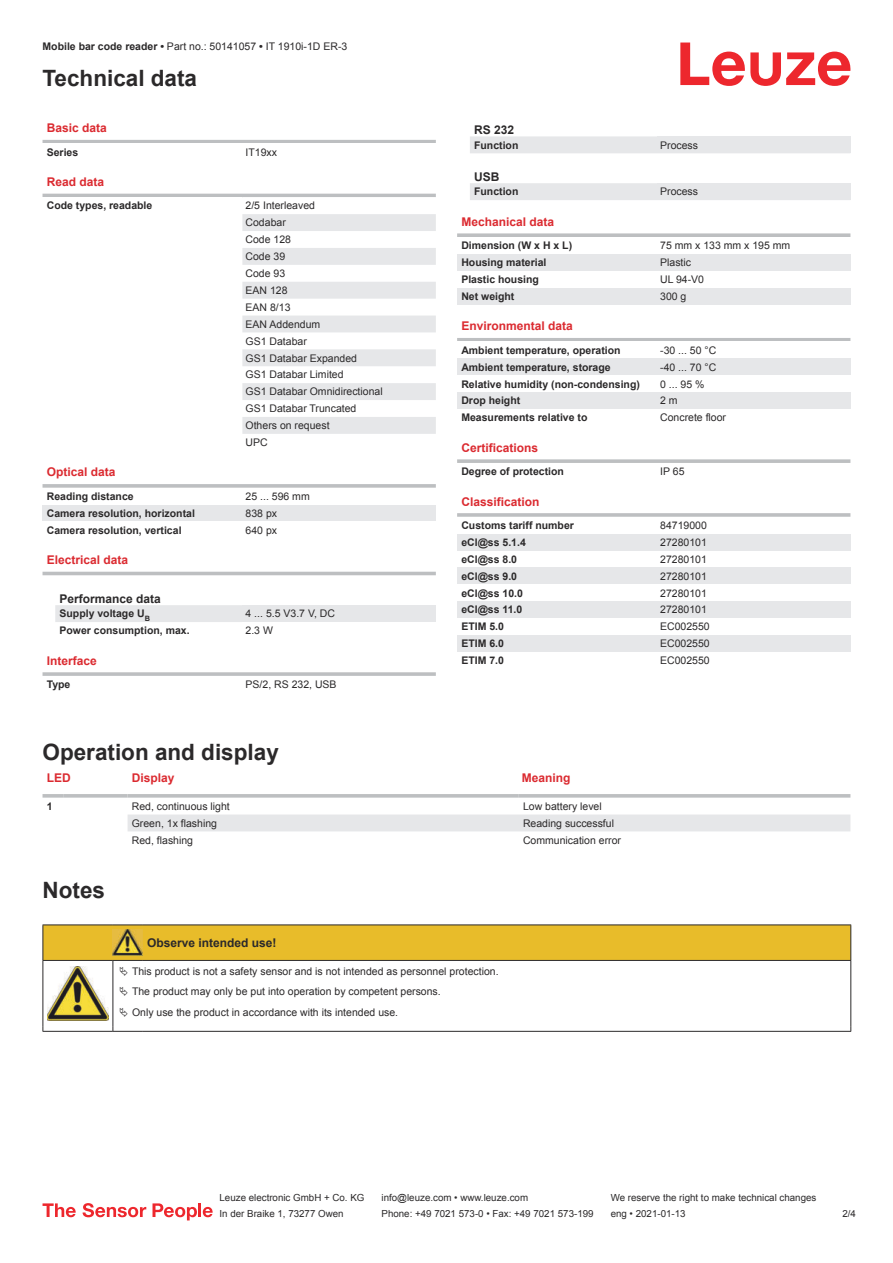
<style>
.page{position:relative;width:893px;height:1263px;background:#fff}
.page>*{position:absolute;margin:0;border:0;box-sizing:border-box;transform-origin:0 0}
.t1{font:700 22.5px "Arial";color:#2b292a}
.t2{font:700 12px "Arial";color:#db2a30}
.t3{font:700 12px "Arial";color:#2b292a}
.t4{font:10.5px/17px "Arial";color:#2b292a}
.t5{font:700 10.5px "Arial";color:#2b292a}
.t6{font:9.75px "Arial";color:#2b292a}
.s1{font-weight:700}
</style>
<div class="page">
<svg style="left:680px;top:43px;width:170px;height:43px"></svg>
<svg style="left:43px;top:575px;width:393px;height:47px"></svg>
<hr style="left:43px;top:140px;width:393px;height:3px;background:#bdbfc1">
<hr style="left:43px;top:194px;width:393px;height:3px;background:#bdbfc1">
<svg style="left:242px;top:214px;width:194px;height:220px"></svg>
<svg style="left:43px;top:484px;width:393px;height:4px;background:#c3c5c7"></svg>
<div style="left:43px;top:505px;width:199px;height:16px;background:#e6e7e9"></div>
<div style="left:242px;top:505px;width:194px;height:16px;background:#e6e7e9"></div>
<hr style="left:43px;top:572px;width:393px;height:3px;background:#bdbfc1">
<div style="left:242px;top:605px;width:194px;height:17px;background:#e6e7e9"></div>
<hr style="left:43px;top:672px;width:393px;height:4px;background:#c5c7c9">
<svg style="left:127px;top:815px;width:723px;height:17px"></svg>
<div style="left:128px;top:814px;width:722px;height:17px;background:#e6e7e9"></div>
<svg style="left:43px;top:794px;width:21px;height:4px"></svg>
<svg style="left:64px;top:794px;width:64px;height:4px"></svg>
<svg style="left:128px;top:794px;width:391px;height:4px;background:#c3c5c7"></svg>
<svg style="left:519px;top:794px;width:331px;height:4px"></svg>
<svg style="left:470px;top:136px;width:187px;height:64px;fill:#e8e9eb"></svg>
<div style="left:657px;top:136px;width:193px;height:17px;background:#e6e7e9"></div>
<div style="left:657px;top:183px;width:193px;height:17px;background:#e6e7e9"></div>
<svg style="left:457px;top:233px;width:393px;height:4px;background:#c4c5c7"></svg>
<div style="left:457px;top:254px;width:200px;height:17px;background:#e6e7e9"></div>
<div style="left:657px;top:254px;width:193px;height:17px;background:#e6e7e9"></div>
<div style="left:457px;top:288px;width:200px;height:17px;background:#e6e7e9"></div>
<div style="left:657px;top:288px;width:193px;height:17px;background:#e6e7e9"></div>
<hr style="left:457px;top:338px;width:393px;height:3px;background:#bdbfc1">
<div style="left:457px;top:358px;width:200px;height:17px;background:#e6e7e9"></div>
<div style="left:657px;top:358px;width:193px;height:17px;background:#e6e7e9"></div>
<div style="left:457px;top:392px;width:200px;height:17px;background:#e6e7e9"></div>
<div style="left:657px;top:392px;width:193px;height:17px;background:#e6e7e9"></div>
<svg style="left:457px;top:459px;width:393px;height:4px;background:#c3c5c7"></svg>
<hr style="left:457px;top:513px;width:393px;height:4px;background:#c6c8c9">
<div style="left:457px;top:534px;width:200px;height:16px;background:#e6e7e9"></div>
<div style="left:657px;top:534px;width:193px;height:16px;background:#e6e7e9"></div>
<div style="left:457px;top:567px;width:200px;height:17px;background:#e6e7e9"></div>
<div style="left:657px;top:567px;width:193px;height:17px;background:#e6e7e9"></div>
<div style="left:457px;top:601px;width:200px;height:17px;background:#e6e7e9"></div>
<div style="left:657px;top:601px;width:193px;height:17px;background:#e6e7e9"></div>
<div style="left:457px;top:635px;width:200px;height:17px;background:#e6e7e9"></div>
<div style="left:657px;top:635px;width:193px;height:17px;background:#e6e7e9"></div>
<svg style="left:43px;top:1203px;width:33px;height:14px"></svg>
<svg style="left:83px;top:1203px;width:63px;height:14px"></svg>
<svg style="left:153px;top:1203px;width:44px;height:17px"></svg>
<hr style="left:198px;top:1203px;width:3px;height:14px;background:#ed272d">
<svg style="left:203px;top:1207px;width:10px;height:10px"></svg>
<hr style="left:43px;top:924px;width:70px;height:1px;background:#2b292a">
<hr style="left:113px;top:924px;width:30px;height:1px;background:#2b292a">
<hr style="left:143px;top:924px;width:708px;height:1px;background:#2b292a">
<hr style="left:43px;top:1031px;width:70px;height:1px;background:#2b292a">
<hr style="left:113px;top:1031px;width:30px;height:1px;background:#2b292a">
<hr style="left:143px;top:1031px;width:708px;height:1px;background:#2b292a">
<svg style="left:43px;top:925px;width:808px;height:106px"></svg>
<p class="t4" style="left:43px;top:39px;width:306px"><span class="s1">Mobile bar code reader •</span> Part no.: 50141057 <span class="s1">•</span> IT 1910i-1D ER-3</p>
<h1 class="t1" style="left:43px;top:70px;width:156px">Technical data</h1>
<p class="t2" style="left:47px;top:123px;width:62px">Basic data</p>
<p class="t5" style="left:47px;top:148px;width:33px">Series</p>
<p class="t4" style="left:246px;top:144px;width:33px">IT19xx</p>
<p class="t2" style="left:47px;top:177px;width:59px">Read data</p>
<p class="t5" style="left:47px;top:202px;width:107px">Code types, readable</p>
<p class="t4" style="left:246px;top:198px;width:139px">2/5 Interleaved<br>Codabar<br>Code 128<br>Code 39<br>Code 93<br>EAN 128<br>EAN 8/13<br>EAN Addendum<br>GS1 Databar<br>GS1 Databar Expanded<br>GS1 Databar Limited<br>GS1 Databar Omnidirectional<br>GS1 Databar Truncated<br>Others on request<br>UPC</p>
<p class="t2" style="left:47px;top:468px;width:70px">Optical data</p>
<p class="t5" style="left:47px;top:492px;width:88px">Reading distance</p>
<p class="t4" style="left:246px;top:489px;width:66px">25 ... 596 mm</p>
<p class="t5" style="left:47px;top:509px;width:150px">Camera resolution, horizontal</p>
<p class="t4" style="left:246px;top:506px;width:33px">838 px</p>
<p class="t5" style="left:47px;top:526px;width:136px">Camera resolution, vertical</p>
<p class="t4" style="left:246px;top:522px;width:33px">640 px</p>
<p class="t2" style="left:47px;top:555px;width:83px">Electrical data</p>
<p class="t3" style="left:60px;top:594px;width:103px">Performance data</p>
<p class="t5" style="left:60px;top:610px;width:92px">Supply voltage U<sub>B</sub></p>
<p class="t4" style="left:246px;top:606px;width:91px">4 ... 5.5 V3.7 V, DC</p>
<p class="t5" style="left:60px;top:627px;width:132px">Power consumption, max.</p>
<p class="t4" style="left:246px;top:623px;width:29px">2.3 W</p>
<p class="t2" style="left:47px;top:656px;width:52px">Interface</p>
<p class="t5" style="left:47px;top:680px;width:25px">Type</p>
<p class="t4" style="left:246px;top:677px;width:93px">PS/2, RS 232, USB</p>
<p class="t3" style="left:474px;top:126px;width:42px">RS 232</p>
<p class="t5" style="left:474px;top:141px;width:46px">Function</p>
<p class="t4" style="left:660px;top:137px;width:39px">Process</p>
<p class="t3" style="left:474px;top:172px;width:27px">USB</p>
<p class="t5" style="left:474px;top:188px;width:46px">Function</p>
<p class="t4" style="left:660px;top:184px;width:39px">Process</p>
<p class="t2" style="left:461px;top:217px;width:94px">Mechanical data</p>
<p class="t5" style="left:461px;top:242px;width:112px">Dimension (W x H x L)</p>
<p class="t4" style="left:660px;top:238px;width:132px">75 mm x 133 mm x 195 mm</p>
<p class="t5" style="left:461px;top:258px;width:87px">Housing material</p>
<p class="t4" style="left:660px;top:255px;width:32px">Plastic</p>
<p class="t5" style="left:461px;top:275px;width:79px">Plastic housing</p>
<p class="t4" style="left:660px;top:272px;width:45px">UL 94-V0</p>
<p class="t5" style="left:461px;top:292px;width:55px">Net weight</p>
<p class="t4" style="left:660px;top:289px;width:28px">300 g</p>
<p class="t2" style="left:461px;top:322px;width:113px">Environmental data</p>
<p class="t5" style="left:461px;top:346px;width:161px">Ambient temperature, operation</p>
<p class="t4" style="left:660px;top:342px;width:58px">-30 ... 50 °C</p>
<p class="t5" style="left:461px;top:363px;width:151px">Ambient temperature, storage</p>
<p class="t4" style="left:660px;top:359px;width:58px">-40 ... 70 °C</p>
<p class="t5" style="left:461px;top:380px;width:180px">Relative humidity (non-condensing)</p>
<p class="t4" style="left:660px;top:376px;width:46px">0 ... 95 %</p>
<p class="t5" style="left:461px;top:397px;width:60px">Drop height</p>
<p class="t4" style="left:660px;top:393px;width:19px">2 m</p>
<p class="t5" style="left:461px;top:414px;width:128px">Measurements relative to</p>
<p class="t4" style="left:660px;top:410px;width:67px">Concrete floor</p>
<p class="t2" style="left:461px;top:443px;width:78px">Certifications</p>
<p class="t5" style="left:461px;top:467px;width:104px">Degree of protection</p>
<p class="t4" style="left:660px;top:464px;width:26px">IP 65</p>
<p class="t2" style="left:461px;top:497px;width:80px">Classification</p>
<p class="t5" style="left:461px;top:521px;width:114px">Customs tariff number</p>
<p class="t4" style="left:660px;top:518px;width:48px">84719000</p>
<p class="t5" style="left:461px;top:538px;width:66px">eCl@ss 5.1.4</p>
<p class="t4" style="left:660px;top:535px;width:48px">27280101</p>
<p class="t5" style="left:461px;top:555px;width:57px">eCl@ss 8.0</p>
<p class="t4" style="left:660px;top:551px;width:48px">27280101</p>
<p class="t5" style="left:461px;top:572px;width:57px">eCl@ss 9.0</p>
<p class="t4" style="left:660px;top:568px;width:48px">27280101</p>
<p class="t5" style="left:461px;top:589px;width:63px">eCl@ss 10.0</p>
<p class="t4" style="left:660px;top:585px;width:48px">27280101</p>
<p class="t5" style="left:461px;top:606px;width:63px">eCl@ss 11.0</p>
<p class="t4" style="left:660px;top:602px;width:48px">27280101</p>
<p class="t5" style="left:461px;top:623px;width:44px">ETIM 5.0</p>
<p class="t4" style="left:660px;top:619px;width:51px">EC002550</p>
<p class="t5" style="left:461px;top:640px;width:44px">ETIM 6.0</p>
<p class="t4" style="left:660px;top:636px;width:51px">EC002550</p>
<p class="t5" style="left:461px;top:656px;width:44px">ETIM 7.0</p>
<p class="t4" style="left:660px;top:653px;width:51px">EC002550</p>
<h1 class="t1" style="left:43px;top:744px;width:238px">Operation and display</h1>
<p class="t2" style="left:47px;top:773px;width:25px">LED</p>
<p class="t2" style="left:132px;top:773px;width:44px">Display</p>
<p class="t2" style="left:522px;top:773px;width:50px">Meaning</p>
<p class="t5" style="left:47px;top:802px;width:7px">1</p>
<p class="t4" style="left:132px;top:799px;width:100px">Red, continuous light</p>
<p class="t4" style="left:523px;top:799px;width:80px">Low battery level</p>
<p class="t4" style="left:132px;top:815px;width:87px">Green, 1x flashing</p>
<p class="t4" style="left:523px;top:815px;width:93px">Reading successful</p>
<p class="t4" style="left:132px;top:832px;width:63px">Red, flashing</p>
<p class="t4" style="left:523px;top:832px;width:100px">Communication error</p>
<h1 class="t1" style="left:43px;top:882px;width:64px">Notes</h1>
<p class="t3" style="left:147px;top:938px;width:131px">Observe intended use!</p>
<p class="t4" style="left:132px;top:962px;width:368px;line-height:20.2px">This product is not a safety sensor and is not intended as personnel protection.<br>The product may only be put into operation by competent persons.<br>Only use the product in accordance with its intended use.</p>
<p class="t6" style="left:220px;top:1194px;width:146px">Leuze electronic GmbH + Co. KG</p>
<p class="t6" style="left:381px;top:1194px;width:148px">info@leuze.com • www.leuze.com</p>
<p class="t6" style="left:611px;top:1194px;width:207px">We reserve the right to make technical changes</p>
<p class="t6" style="left:220px;top:1210px;width:126px">In der Braike 1, 73277 Owen</p>
<p class="t6" style="left:381px;top:1210px;width:214px">Phone: +49 7021 573-0 • Fax: +49 7021 573-199</p>
<p class="t6" style="left:611px;top:1210px;width:76px">eng • 2021-01-13</p>
<p class="t6" style="left:842px;top:1210px;width:15px">2 /4</p>
</div>
